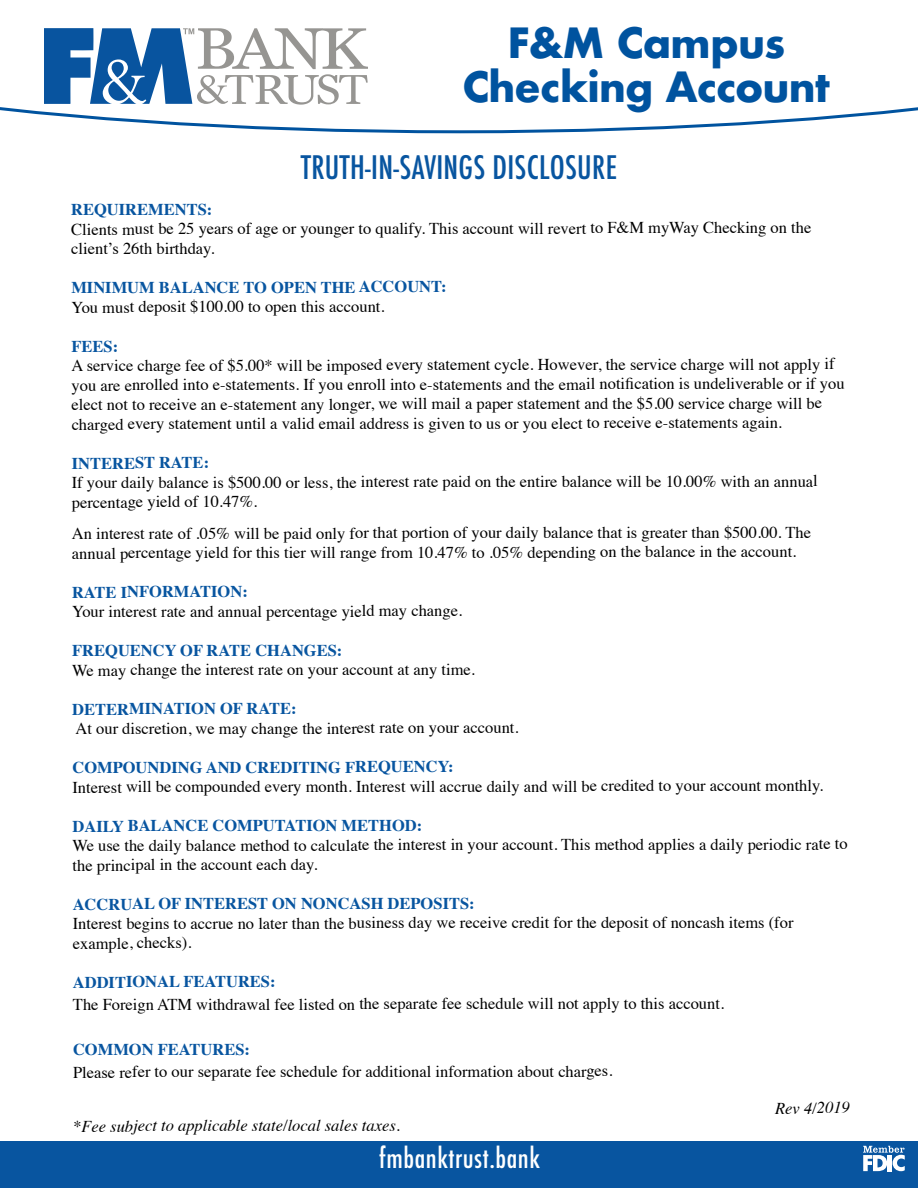
<style>
.page{position:relative;width:918px;height:1188px;background:#fff}
.page>*{position:absolute;margin:0;border:0;box-sizing:border-box;transform-origin:0 0}
.t1{font:700 40.5px "Futura";letter-spacing:-.02em;color:#00539f}
.t2{font:500 condensed 31.5px "Futura";letter-spacing:.01em;color:#0855a0}
.t3{font:500 condensed 27px "Futura";letter-spacing:.02em;color:#fff}
.t4{font:16.5px/20.1px "Times";letter-spacing:-.005em;color:#000}
.t5{font:700 16.5px "Times";letter-spacing:-.005em;color:#0855a0}
.t6{font:italic 16.5px "Times";letter-spacing:-.005em;color:#000}
</style>
<div class="page">
<svg style="left:0;top:28px;width:918px;height:105px"></svg>
<div style="left:0;top:1141px;width:918px;height:47px;background:#0855a0"></div>
<svg style="left:863px;top:1146px;width:42px;height:25px"></svg>
<hr style="left:888px;top:1155px;width:4px;height:16px;background:#fff">
<p class="t1" style="left:507px;top:13px;width:279px">F&amp;M Campus</p>
<p class="t1" style="left:462px;top:57px;width:369px">Checking Account</p>
<p class="t2" style="left:301px;top:147px;width:318px">TRUTH-IN-SAVINGS DISCLOSURE</p>
<p class="t5" style="left:71px;top:194px;width:143px">REQUIREMENTS:</p>
<p class="t4" style="left:71px;top:217px;width:742px">Clients must be 25 years of age or younger to qualify. This account will revert to F&amp;M myWay Checking on the client’s 26th birthday.</p>
<p class="t5" style="left:71px;top:271px;width:377px">MINIMUM BALANCE TO OPEN THE ACCOUNT:</p>
<p class="t4" style="left:71px;top:295px;width:315px">You must deposit $100.00 to open this account.</p>
<p class="t5" style="left:72px;top:330px;width:48px">FEES:</p>
<p class="t4" style="left:72px;top:354px;width:775px;line-height:19.5px">A service charge fee of $5.00* will be imposed every statement cycle. However, the service charge will not apply if you are enrolled into e-statements. If you enroll into e-statements and the email notification is undeliverable or if you elect not to receive an e-statement any longer, we will mail a paper statement and the $5.00 service charge will be charged every statement until a valid email address is given to us or you elect to receive e-statements again.</p>
<p class="t5" style="left:72px;top:447px;width:139px">INTEREST RATE:</p>
<p class="t4" style="left:72px;top:470px;width:748px">If your daily balance is $500.00 or less, the interest rate paid on the entire balance will be 10.00% with an annual percentage yield of 10.47%.</p>
<p class="t4" style="left:72px;top:522px;width:741px;line-height:19.5px">An interest rate of .05% will be paid only for that portion of your daily balance that is greater than $500.00. The annual percentage yield for this tier will range from 10.47% to .05% depending on the balance in the account.</p>
<p class="t5" style="left:72px;top:576px;width:177px">RATE INFORMATION:</p>
<p class="t4" style="left:72px;top:600px;width:392px">Your interest rate and annual percentage yield may change.</p>
<p class="t5" style="left:72px;top:634px;width:272px">FREQUENCY OF RATE CHANGES:</p>
<p class="t4" style="left:72px;top:658px;width:404px">We may change the interest rate on your account at any time.</p>
<p class="t5" style="left:72px;top:693px;width:226px">DETERMINATION OF RATE:</p>
<p class="t4" style="left:76px;top:717px;width:445px">At our discretion, we may change the interest rate on your account.</p>
<p class="t5" style="left:72px;top:751px;width:383px">COMPOUNDING AND CREDITING FREQUENCY:</p>
<p class="t4" style="left:72px;top:775px;width:752px">Interest will be compounded every month. Interest will accrue daily and will be credited to your account monthly.</p>
<p class="t5" style="left:73px;top:810px;width:351px">DAILY BALANCE COMPUTATION METHOD:</p>
<p class="t4" style="left:73px;top:833px;width:777px">We use the daily balance method to calculate the interest in your account. This method applies a daily periodic rate to the principal in the account each day.</p>
<p class="t5" style="left:73px;top:888px;width:404px">ACCRUAL OF INTEREST ON NONCASH DEPOSITS:</p>
<p class="t4" style="left:73px;top:911px;width:722px">Interest begins to accrue no later than the business day we receive credit for the deposit of noncash items (for example, checks).</p>
<p class="t5" style="left:73px;top:966px;width:204px">ADDITIONAL FEATURES:</p>
<p class="t4" style="left:73px;top:992px;width:653px">The Foreign ATM withdrawal fee listed on the separate fee schedule will not apply to this account.</p>
<p class="t5" style="left:73px;top:1034px;width:179px">COMMON FEATURES:</p>
<p class="t4" style="left:73px;top:1060px;width:541px">Please refer to our separate fee schedule for additional information about charges.</p>
<p class="t6" style="left:775px;top:1094px;width:76px">Rev 4/2019</p>
<p class="t6" style="left:73px;top:1111px;width:328px">*Fee subject to applicable state/local sales taxes.</p>
<p class="t3" style="left:379px;top:1141px;width:162px">fmbanktrust.bank</p>
</div>
